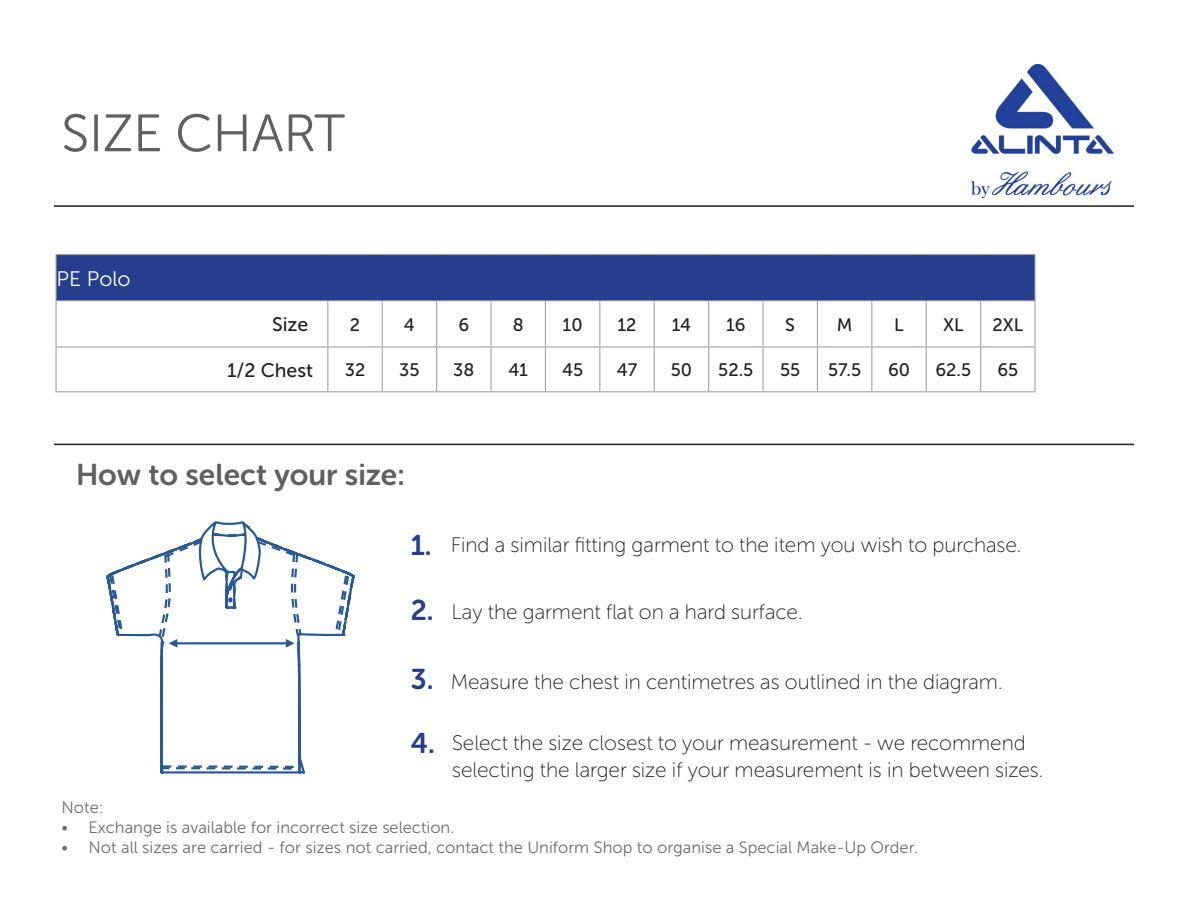
<style>
.page{position:relative;width:1188px;height:918px;background:#fff}
.page>*{position:absolute;margin:0;border:0;box-sizing:border-box;transform-origin:0 0}
.t1{font:52.5px "Museo Sans Rounded 300";color:#606060}
.t2{font:30px "Museo Sans Rounded 700";color:#606060}
.t3{font:28.5px "Museo Sans Rounded 700";color:#253f8e}
.t4{font:21px "Museo Sans Rounded 100";color:#231f20}
.t5{font:21px "Museo Sans 300";color:#fff}
.t6{font:19.5px "Museo Sans 500";color:#231f20}
.t7{font:18px "Museo Sans 500";color:#231f20}
.t8{font:16.5px "Museo Sans 300";color:#6c6d70}
</style>
<div class="page">
<hr style="left:54px;top:205px;width:1080px;height:2px;background:#201d1e">
<hr style="left:54px;top:444px;width:1080px;height:1px;background:#201d1e">
<div style="left:56px;top:255px;width:979px;height:46px;background:#253f8e"></div>
<hr style="left:56px;top:254px;width:272px;height:1px;background:#a7a2a0">
<hr style="left:56px;top:255px;width:1px;height:45px;background:#a7a2a0">
<hr style="left:328px;top:254px;width:54px;height:1px;background:#a7a2a0">
<hr style="left:382px;top:254px;width:55px;height:1px;background:#a7a2a0">
<hr style="left:437px;top:254px;width:54px;height:1px;background:#a7a2a0">
<hr style="left:491px;top:254px;width:54px;height:1px;background:#a7a2a0">
<hr style="left:545px;top:254px;width:55px;height:1px;background:#a7a2a0">
<hr style="left:600px;top:254px;width:54px;height:1px;background:#a7a2a0">
<hr style="left:654px;top:254px;width:55px;height:1px;background:#a7a2a0">
<hr style="left:709px;top:254px;width:54px;height:1px;background:#a7a2a0">
<hr style="left:763px;top:254px;width:54px;height:1px;background:#a7a2a0">
<hr style="left:817px;top:254px;width:55px;height:1px;background:#a7a2a0">
<hr style="left:872px;top:254px;width:54px;height:1px;background:#a7a2a0">
<hr style="left:926px;top:254px;width:55px;height:1px;background:#a7a2a0">
<hr style="left:981px;top:254px;width:55px;height:1px;background:#a7a2a0">
<hr style="left:1034px;top:255px;width:2px;height:45px;background:#a7a2a0">
<hr style="left:56px;top:300px;width:272px;height:1px;background:#a7a2a0">
<hr style="left:56px;top:301px;width:1px;height:45px;background:#a7a2a0">
<hr style="left:328px;top:300px;width:54px;height:1px;background:#a7a2a0">
<hr style="left:327px;top:301px;width:1px;height:45px;background:#a7a2a0">
<hr style="left:382px;top:300px;width:55px;height:1px;background:#a7a2a0">
<hr style="left:382px;top:301px;width:1px;height:45px;background:#a7a2a0">
<hr style="left:437px;top:300px;width:54px;height:1px;background:#a7a2a0">
<hr style="left:436px;top:301px;width:1px;height:45px;background:#a7a2a0">
<hr style="left:491px;top:300px;width:54px;height:1px;background:#a7a2a0">
<hr style="left:490px;top:301px;width:2px;height:45px;background:#a7a2a0">
<hr style="left:545px;top:300px;width:55px;height:1px;background:#a7a2a0">
<hr style="left:545px;top:301px;width:1px;height:45px;background:#a7a2a0">
<hr style="left:600px;top:300px;width:54px;height:1px;background:#a7a2a0">
<hr style="left:599px;top:301px;width:1px;height:45px;background:#a7a2a0">
<hr style="left:654px;top:300px;width:55px;height:1px;background:#a7a2a0">
<hr style="left:654px;top:301px;width:1px;height:45px;background:#a7a2a0">
<hr style="left:709px;top:300px;width:54px;height:1px;background:#a7a2a0">
<hr style="left:708px;top:301px;width:1px;height:45px;background:#a7a2a0">
<hr style="left:763px;top:300px;width:54px;height:1px;background:#a7a2a0">
<hr style="left:762px;top:301px;width:2px;height:45px;background:#a7a2a0">
<hr style="left:817px;top:300px;width:55px;height:1px;background:#a7a2a0">
<hr style="left:817px;top:301px;width:1px;height:45px;background:#a7a2a0">
<hr style="left:872px;top:300px;width:54px;height:1px;background:#a7a2a0">
<hr style="left:871px;top:301px;width:1px;height:45px;background:#a7a2a0">
<hr style="left:926px;top:300px;width:55px;height:1px;background:#a7a2a0">
<hr style="left:926px;top:301px;width:1px;height:45px;background:#a7a2a0">
<hr style="left:981px;top:300px;width:55px;height:1px;background:#a7a2a0">
<hr style="left:980px;top:301px;width:1px;height:45px;background:#a7a2a0">
<hr style="left:1034px;top:301px;width:2px;height:45px;background:#a7a2a0">
<hr style="left:56px;top:346px;width:272px;height:2px;background:#a7a2a0">
<hr style="left:56px;top:348px;width:1px;height:43px;background:#a7a2a0">
<hr style="left:328px;top:346px;width:54px;height:2px;background:#a7a2a0">
<hr style="left:327px;top:348px;width:1px;height:43px;background:#a7a2a0">
<hr style="left:382px;top:346px;width:55px;height:2px;background:#a7a2a0">
<hr style="left:382px;top:348px;width:1px;height:43px;background:#a7a2a0">
<hr style="left:437px;top:346px;width:54px;height:2px;background:#a7a2a0">
<hr style="left:436px;top:348px;width:1px;height:43px;background:#a7a2a0">
<hr style="left:491px;top:346px;width:54px;height:2px;background:#a7a2a0">
<hr style="left:490px;top:348px;width:2px;height:43px;background:#a7a2a0">
<hr style="left:545px;top:346px;width:55px;height:2px;background:#a7a2a0">
<hr style="left:545px;top:348px;width:1px;height:43px;background:#a7a2a0">
<hr style="left:600px;top:346px;width:54px;height:2px;background:#a7a2a0">
<hr style="left:599px;top:348px;width:1px;height:43px;background:#a7a2a0">
<hr style="left:654px;top:346px;width:55px;height:2px;background:#a7a2a0">
<hr style="left:654px;top:348px;width:1px;height:43px;background:#a7a2a0">
<hr style="left:709px;top:346px;width:54px;height:2px;background:#a7a2a0">
<hr style="left:708px;top:348px;width:1px;height:43px;background:#a7a2a0">
<hr style="left:763px;top:346px;width:54px;height:2px;background:#a7a2a0">
<hr style="left:762px;top:348px;width:2px;height:43px;background:#a7a2a0">
<hr style="left:817px;top:346px;width:55px;height:2px;background:#a7a2a0">
<hr style="left:817px;top:348px;width:1px;height:43px;background:#a7a2a0">
<hr style="left:872px;top:346px;width:54px;height:2px;background:#a7a2a0">
<hr style="left:871px;top:348px;width:1px;height:43px;background:#a7a2a0">
<hr style="left:926px;top:346px;width:55px;height:2px;background:#a7a2a0">
<hr style="left:926px;top:348px;width:1px;height:43px;background:#a7a2a0">
<hr style="left:981px;top:346px;width:55px;height:2px;background:#a7a2a0">
<hr style="left:980px;top:348px;width:1px;height:43px;background:#a7a2a0">
<hr style="left:1034px;top:348px;width:2px;height:43px;background:#a7a2a0">
<hr style="left:56px;top:391px;width:272px;height:1px;background:#a7a2a0">
<hr style="left:328px;top:391px;width:54px;height:1px;background:#a7a2a0">
<hr style="left:382px;top:391px;width:55px;height:1px;background:#a7a2a0">
<hr style="left:437px;top:391px;width:54px;height:1px;background:#a7a2a0">
<hr style="left:491px;top:391px;width:54px;height:1px;background:#a7a2a0">
<hr style="left:545px;top:391px;width:55px;height:1px;background:#a7a2a0">
<hr style="left:600px;top:391px;width:54px;height:1px;background:#a7a2a0">
<hr style="left:654px;top:391px;width:55px;height:1px;background:#a7a2a0">
<hr style="left:709px;top:391px;width:54px;height:1px;background:#a7a2a0">
<hr style="left:763px;top:391px;width:54px;height:1px;background:#a7a2a0">
<hr style="left:817px;top:391px;width:55px;height:1px;background:#a7a2a0">
<hr style="left:872px;top:391px;width:54px;height:1px;background:#a7a2a0">
<hr style="left:926px;top:391px;width:55px;height:1px;background:#a7a2a0">
<hr style="left:981px;top:391px;width:55px;height:1px;background:#a7a2a0">
<img style="left:971px;top:64px;width:143px;height:133px">
<svg style="left:106px;top:521px;width:249px;height:253px"></svg>
<p class="t1" style="left:62px;top:105px;width:285px">SIZE CHART</p>
<p class="t5" style="left:57px;top:267px;width:76px">PE Polo</p>
<p class="t6" style="left:272px;top:314px;width:38px">Size</p>
<p class="t7" style="left:350px;top:315px;width:12px">2</p>
<p class="t7" style="left:404px;top:315px;width:12px">4</p>
<p class="t7" style="left:458px;top:315px;width:12px">6</p>
<p class="t7" style="left:513px;top:315px;width:12px">8</p>
<p class="t7" style="left:563px;top:315px;width:22px">10</p>
<p class="t7" style="left:617px;top:315px;width:21px">12</p>
<p class="t7" style="left:672px;top:315px;width:21px">14</p>
<p class="t7" style="left:726px;top:315px;width:21px">16</p>
<p class="t7" style="left:785px;top:315px;width:11px">S</p>
<p class="t7" style="left:837px;top:315px;width:17px">M</p>
<p class="t7" style="left:894px;top:315px;width:11px">L</p>
<p class="t7" style="left:943px;top:315px;width:22px">XL</p>
<p class="t7" style="left:992px;top:315px;width:32px">2XL</p>
<p class="t6" style="left:227px;top:359px;width:88px">1/2 Chest</p>
<p class="t7" style="left:345px;top:360px;width:22px">32</p>
<p class="t7" style="left:399px;top:360px;width:22px">35</p>
<p class="t7" style="left:453px;top:360px;width:23px">38</p>
<p class="t7" style="left:508px;top:360px;width:21px">41</p>
<p class="t7" style="left:562px;top:360px;width:23px">45</p>
<p class="t7" style="left:617px;top:360px;width:22px">47</p>
<p class="t7" style="left:671px;top:360px;width:23px">50</p>
<p class="t7" style="left:718px;top:360px;width:37px">52.5</p>
<p class="t7" style="left:780px;top:360px;width:22px">55</p>
<p class="t7" style="left:828px;top:360px;width:35px">57.5</p>
<p class="t7" style="left:888px;top:360px;width:24px">60</p>
<p class="t7" style="left:936px;top:360px;width:37px">62.5</p>
<p class="t7" style="left:997px;top:360px;width:22px">65</p>
<p class="t2" style="left:76px;top:457px;width:330px">How to select your size:</p>
<p class="t3" style="left:411px;top:530px;width:22px">1.</p>
<p class="t3" style="left:411px;top:595px;width:24px">2.</p>
<p class="t3" style="left:411px;top:664px;width:24px">3.</p>
<p class="t3" style="left:411px;top:727px;width:26px">4.</p>
<p class="t4" style="left:451px;top:534px;width:572px">Find a similar fitting garment to the item you wish to purchase.</p>
<p class="t4" style="left:452px;top:601px;width:352px">Lay the garment flat on a hard surface.</p>
<p class="t4" style="left:451px;top:671px;width:553px">Measure the chest in centimetres as outlined in the diagram.</p>
<p class="t4" style="left:452px;top:732px;width:575px">Select the size closest to your measurement - we recommend</p>
<p class="t4" style="left:452px;top:759px;width:593px">selecting the larger size if your measurement is in between sizes.</p>
<p class="t8" style="left:62px;top:799px;width:44px">Note:</p>
<p class="t8" style="left:62px;top:818px;width:395px">• Exchange is available for incorrect size selection.</p>
<p class="t8" style="left:62px;top:838px;width:858px">• Not all sizes are carried - for sizes not carried, contact the Uniform Shop to organise a Special Make-Up Order.</p>
</div>
